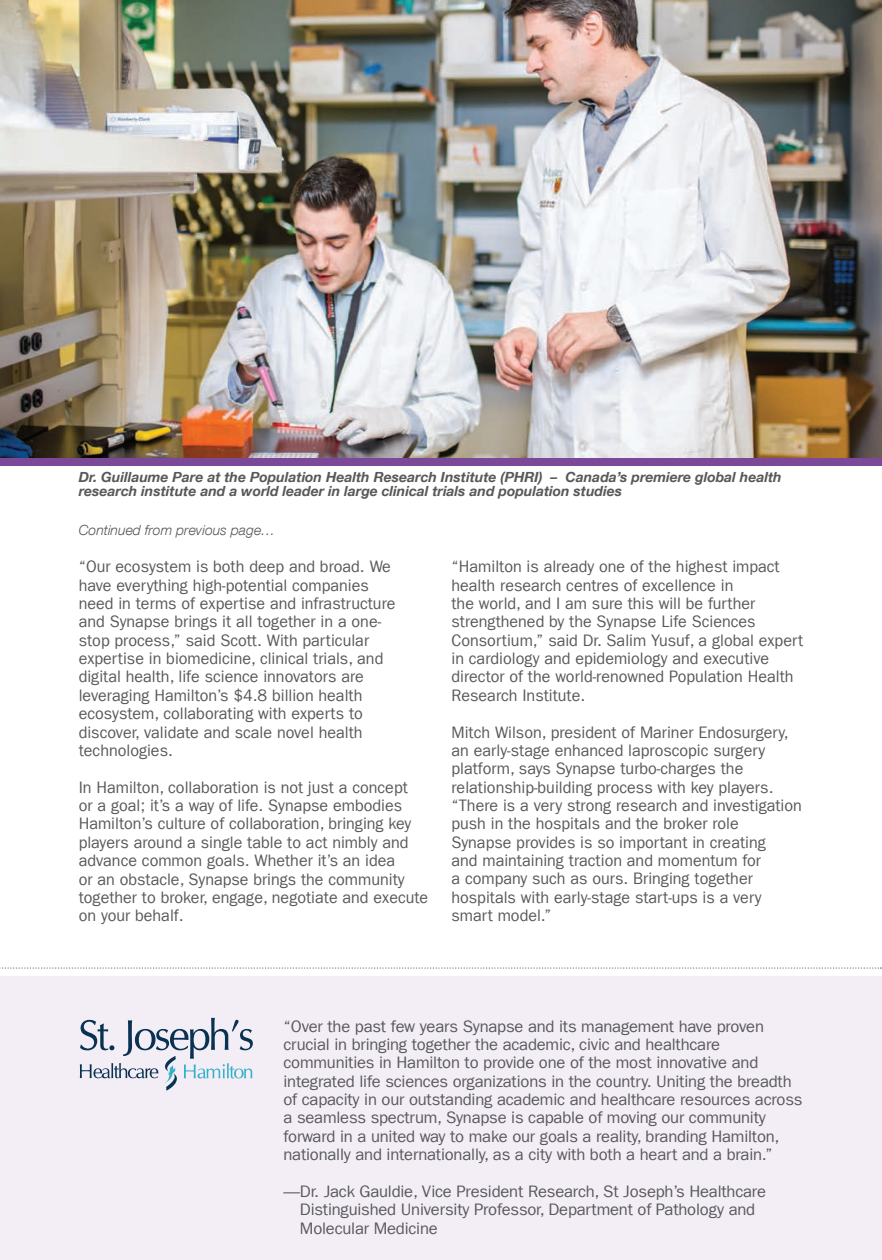
<style>
.page{position:relative;width:882px;height:1260px;background:#fff}
.page>*{position:absolute;margin:0;border:0;box-sizing:border-box;transform-origin:0 0}
.t1{font:16.62px/18.4px "Franklin Gothic LT Com";color:#57585a}
.t2{font:italic 700 14px/14px "Helvetica Neue LT Com";color:#57585a}
.t3{font:italic 300 14px "Helvetica Neue LT Com";color:#57585a}
</style>
<div class="page">
<div style="left:0;top:976px;width:882px;height:284px;background:#f3eef5"></div>
<svg style="left:80px;top:1018px;width:173px;height:73px"></svg>
<svg style="left:0;top:967px;width:881px;height:2px"></svg>
<img style="left:0;top:0;width:882px;height:458px">
<div style="left:0;top:458px;width:882px;height:7px;background:#7c4999"></div>
<p class="t2" style="left:79px;top:469px;width:705px">Dr. Guillaume Pare at the Population Health Research Institute (PHRI) – Canada’s premiere global health research institute and a world leader in large clinical trials and population studies</p>
<p class="t3" style="left:79px;top:522px;width:198px">Continued from previous page…</p>
<p class="t1" style="left:79px;top:558px;width:318px">“Our ecosystem is both deep and broad. We have everything high-potential companies need in terms of expertise and infrastructure and Synapse brings it all together in a one&shy;stop process,” said Scott. With particular expertise in biomedicine, clinical trials, and digital health, life science innovators are leveraging Hamilton’s $4.8 billion health ecosystem, collaborating with experts to discover, validate and scale novel health technologies.</p>
<p class="t1" style="left:79px;top:778px;width:351px">In Hamilton, collaboration is not just a concept<br>or a goal; it’s a way of life. Synapse embodies Hamilton’s culture of collaboration, bringing key players around a single table to act nimbly and advance common goals. Whether it’s an idea<br>or an obstacle, Synapse brings the community together to broker, engage, negotiate and execute on your behalf.</p>
<p class="t1" style="left:451px;top:557px;width:353px">“Hamilton is already one of the highest impact health research centres of excellence in<br>the world, and I am sure this will be further strengthened by the Synapse Life Sciences Consortium,” said Dr. Salim Yusuf, a global expert in cardiology and epidemiology and executive director of the world-renowned Population Health Research Institute.</p>
<p class="t1" style="left:451px;top:723px;width:352px">Mitch Wilson, president of Mariner Endosurgery, an early-stage enhanced laproscopic surgery platform, says Synapse turbo-charges the relationship-building process with key players. “There is a very strong research and investigation push in the hospitals and the broker role Synapse provides is so important in creating<br>and maintaining traction and momentum for<br>a company such as ours. Bringing together hospitals with early-stage start-ups is a very smart model.”</p>
<p class="t1" style="left:284px;top:1017px;width:521px">“Over the past few years Synapse and its management have proven crucial in bringing together the academic, civic and healthcare communities in Hamilton to provide one of the most innovative and integrated life sciences organizations in the country. Uniting the breadth of capacity in our outstanding academic and healthcare resources across a seamless spectrum, Synapse is capable of moving our community forward in a united way to make our goals a reality, branding Hamilton, nationally and internationally, as a city with both a heart and a brain.”</p>
<p class="t1" style="left:300px;top:1182px;width:468px;text-indent:-16px">—Dr. Jack Gauldie, Vice President Research, St Joseph’s Healthcare<br>Distinguished University Professor, Department of Pathology and<br>Molecular Medicine</p>
</div>
